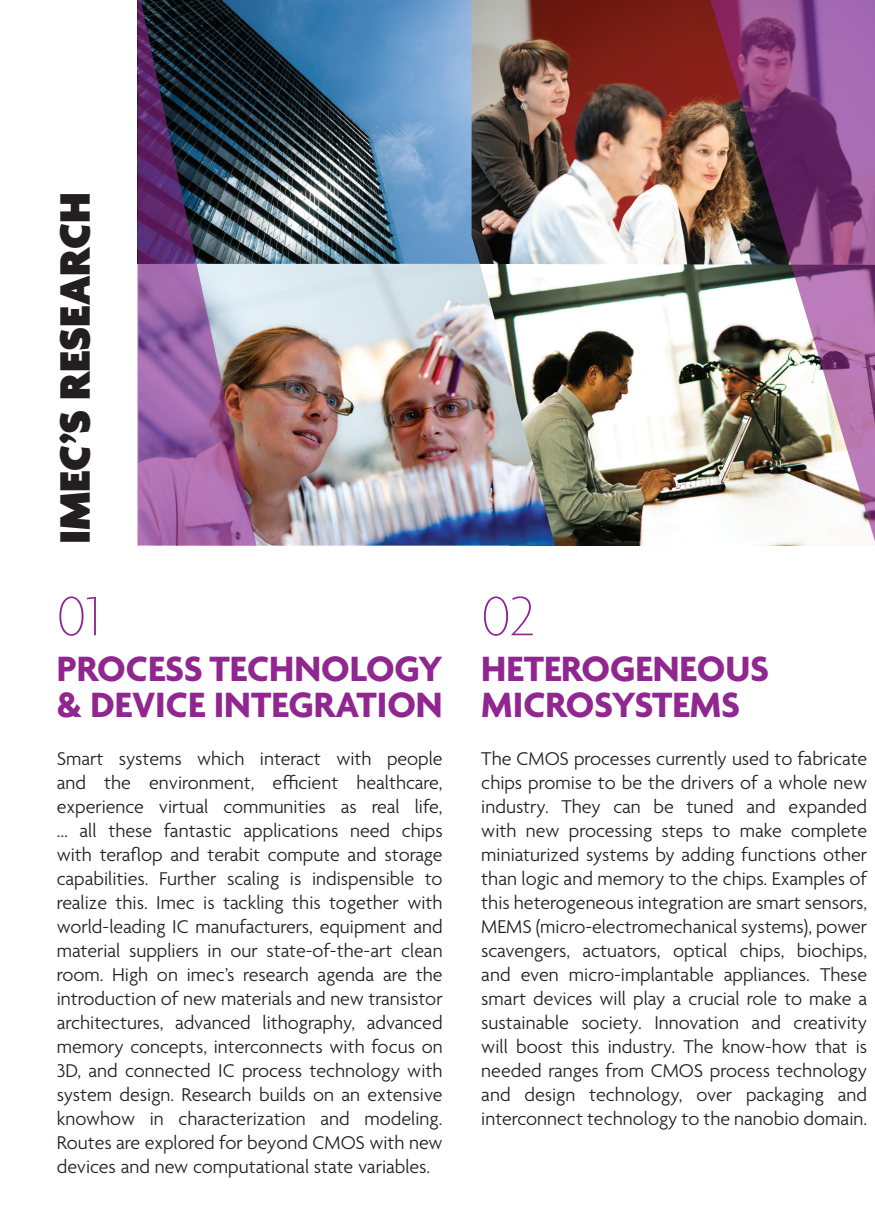
<style>
.page{position:relative;width:875px;height:1231px;background:#fff}
.page>*{position:absolute;margin:0;border:0;box-sizing:border-box;transform-origin:0 0}
.t1{font:100 60px "Agenda";color:#90268f}
.t2{font:900 46px "Agenda";color:#231f20}
.t3{font:700 38px/36px "Agenda";color:#90268f}
.t4{font:300 20px/24px "Agenda";color:#231f20;text-align:justify}
</style>
<div class="page">
<img style="left:256px;top:0;width:215px;height:264px">
<img style="left:554px;top:265px;width:252px;height:280px">
<img style="left:256px;top:264px;width:298px;height:281px">
<img style="left:471px;top:0;width:234px;height:265px">
<img style="left:137px;top:0;width:119px;height:545px">
<img style="left:705px;top:0;width:169px;height:544px">
<p class="t2" style="left:50px;top:544px;width:353px;rotate:-90deg">IMEC’S RESEARCH</p>
<p class="t1" style="left:57px;top:583px;width:45px">01</p>
<p class="t3" style="left:57px;top:653px;width:387px">PROCESS TECHNOLOGY</p>
<p class="t3" style="left:57px;top:689px;width:387px">&amp; DEVICE INTEGRATION</p>
<p class="t4" style="left:57px;top:747px;width:387px">Smart systems which interact with people and the environment, efficient healthcare, experience virtual communities as real life, … all these fantastic applications need chips with teraflop and terabit compute and storage capabilities. Further scaling is indispensible to realize this. Imec is tackling this together with world-leading IC manufacturers, equipment and material suppliers in our state-of-the-art clean room. High on imec’s research agenda are the introduction of new materials and new transistor architectures, advanced lithography, advanced memory concepts, interconnects with focus on 3D, and connected IC process technology with system design. Research builds on an extensive knowhow in characterization and modeling.<br>Routes are explored for beyond CMOS with new devices and new computational state variables.</p>
<p class="t1" style="left:481px;top:583px;width:55px">02</p>
<p class="t3" style="left:481px;top:653px;width:289px">HETEROGENEOUS<br>MICROSYSTEMS</p>
<p class="t4" style="left:481px;top:747px;width:387px">The CMOS processes currently used to fabricate chips promise to be the drivers of a whole new industry. They can be tuned and expanded with new processing steps to make complete miniaturized systems by adding functions other than logic and memory to the chips. Examples of this heterogeneous integration are smart sensors, MEMS (micro-electromechanical systems), power scavengers, actuators, optical chips, biochips, and even micro-implantable appliances. These smart devices will play a crucial role to make a sustainable society. Innovation and creativity will boost this industry. The know-how that is needed ranges from CMOS process technology and design technology, over packaging and interconnect technology to the nanobio domain.</p>
</div>
